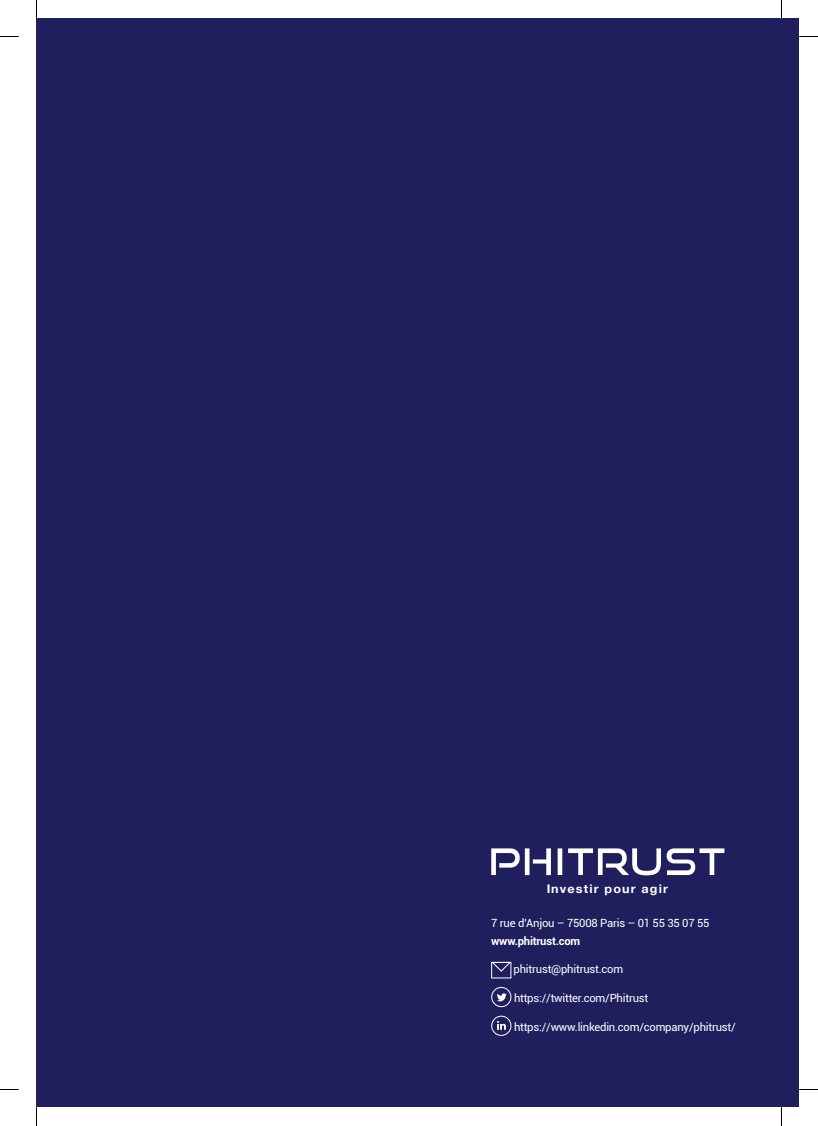
<style>
.page{position:relative;width:818px;height:1126px;background:#fff}
.page>*{position:absolute;margin:0;border:0;box-sizing:border-box;transform-origin:0 0}
.t1{font:700 11.88px "Helvetica Neue";letter-spacing:.095em;color:#fff;scale:1.05 1}
.t2{font:11.25px "Roboto";letter-spacing:-.02em;color:#fff}
.t3{font:700 11.25px "Roboto";letter-spacing:-.02em;color:#fff}
</style>
<div class="page">
<div style="left:36px;top:19px;width:762px;height:1088px;background:#201f5e"></div>
<svg style="left:491px;top:848px;width:233px;height:27px"></svg>
<svg style="left:491px;top:961px;width:20px;height:11px"></svg>
<div style="left:491px;top:986px;width:20px;height:20px;border:1px solid #fff;border-radius:10px"></div>
<svg style="left:497px;top:993px;width:9px;height:8px"></svg>
<div style="left:491px;top:1015px;width:20px;height:20px;border:1px solid #fff;border-radius:50%"></div>
<svg style="left:497px;top:1021px;width:8px;height:8px"></svg>
<svg style="left:0;top:36px;width:19px;height:1px"></svg>
<svg style="left:798px;top:36px;width:19px;height:1px"></svg>
<svg style="left:0;top:1089px;width:19px;height:1px"></svg>
<svg style="left:798px;top:1088px;width:19px;height:2px"></svg>
<svg style="left:36px;top:0;width:1px;height:19px"></svg>
<svg style="left:36px;top:1107px;width:1px;height:18px"></svg>
<p class="t1" style="left:546px;top:879px;width:117px">Investir pour agir</p>
<p class="t2" style="left:491px;top:915px;width:219px">7 rue d’Anjou – 75008 Paris – 01 55 35 07 55</p>
<p class="t3" style="left:491px;top:932px;width:90px">www.phitrust.com</p>
<p class="t2" style="left:513px;top:961px;width:111px">phitrust@phitrust.com</p>
<p class="t2" style="left:513px;top:990px;width:136px">https://twitter.com/Phitrust</p>
<p class="t2" style="left:513px;top:1018px;width:223px">https://www.linkedin.com/company/phitrust/</p>
</div>
